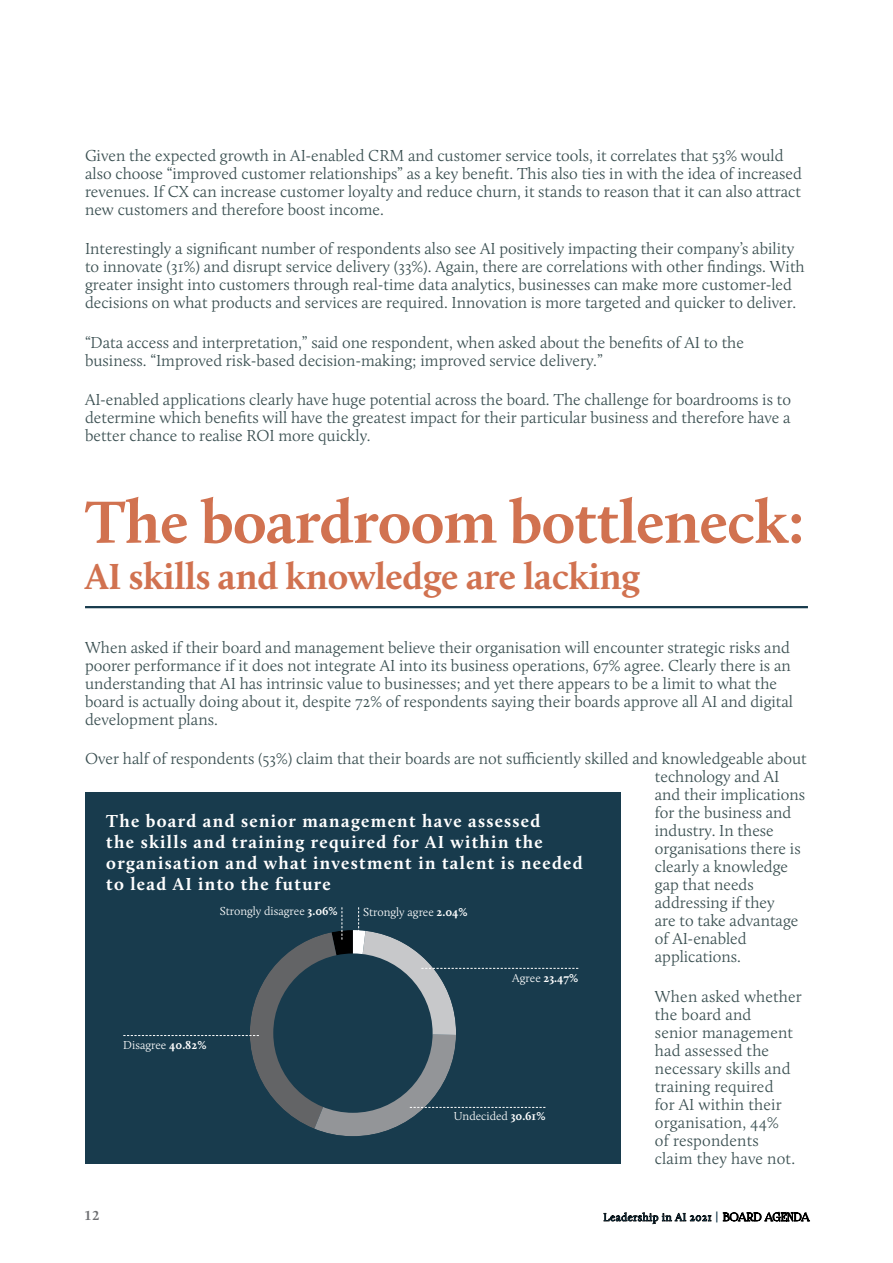
<style>
.page{position:relative;width:893px;height:1263px;background:#fff}
.page>*{position:absolute;margin:0;border:0;box-sizing:border-box;transform-origin:0 0}
.Section_head{font:700 61.5px "Calluna";letter-spacing:-.01em;color:#d17250}
.Section_head-2{font:700 37.5px "Calluna";letter-spacing:-.01em;color:#d17250}
.CBJ_-_Feature_Quote{font:700 18px/21px "Calluna";letter-spacing:.07em;color:#fff}
.CBJ_-_Body_Copy_FO_N{font:300 16.5px/18px "Calluna";color:#3a4f51}
.t1{font:700 13.5px "Calluna";color:#6d6e71}
.CBJ_-_Feature_Standf{font:300 12px "Calluna";color:#fff}
.CBJ_-_Feature_Standf-2{font:700 12px "Calluna";color:#fff}
.t2{font:300 11.25px "Calluna";letter-spacing:.04em;color:#183b4d}
.s1{font-weight:700}
.s2{font-weight:300}
.s3{font-family:"Gotham Narrow";font-weight:500;font-size:12px}
.s4{font-family:"Foglihten No 06";font-weight:400;color:#000}
</style>
<div class="page">
<svg style="left:604px;top:1212px;width:107px;height:12px"></svg>
<svg style="left:723px;top:1211px;width:87px;height:10px"></svg>
<div style="left:85px;top:792px;width:536px;height:372px;background:#183b4d"></div>
<hr style="left:85px;top:606px;width:723px;height:2px;background:#183b4d">
<svg style="left:123px;top:907px;width:455px;height:229px"></svg>
<p class="CBJ_-_Body_Copy_FO_N" style="left:85px;top:147px;width:718px">Given the expected growth in AI-enabled CRM and customer service tools, it correlates that 53% would also choose “improved customer relationships” as a key benefit. This also ties in with the idea of increased revenues. If CX can increase customer loyalty and reduce churn, it stands to reason that it can also attract new customers and therefore boost income.</p>
<p class="CBJ_-_Body_Copy_FO_N" style="left:85px;top:240px;width:721px">Interestingly a significant number of respondents also see AI positively impacting their company’s ability to innovate (31%) and disrupt service delivery (33%). Again, there are correlations with other findings. With greater insight into customers through real-time data analytics, businesses can make more customer-led decisions on what products and services are required. Innovation is more targeted and quicker to deliver.</p>
<p class="CBJ_-_Body_Copy_FO_N" style="left:85px;top:333px;width:660px">“Data access and interpretation,” said one respondent, when asked about the benefits of AI to the business. “Improved risk-based decision-making; improved service delivery.”</p>
<p class="CBJ_-_Body_Copy_FO_N" style="left:85px;top:390px;width:707px;text-align:justify">AI-enabled applications clearly have huge potential across the board. The challenge for boardrooms is to determine which benefits will have the greatest impact for their particular business and therefore have a better chance to realise ROI more quickly.</p>
<p class="Section_head" style="left:85px;top:484px;width:721px">The boardroom bottleneck:</p>
<p class="Section_head-2" style="left:85px;top:553px;width:557px">AI skills and knowledge are lacking</p>
<p class="CBJ_-_Body_Copy_FO_N" style="left:85px;top:638px;width:710px">When asked if their board and management believe their organisation will encounter strategic risks and poorer performance if it does not integrate AI into its business operations, 67% agree. Clearly there is an understanding that AI has intrinsic value to businesses; and yet there appears to be a limit to what the board is actually doing about it, despite 72% of respondents saying their boards approve all AI and digital development plans.</p>
<p class="CBJ_-_Body_Copy_FO_N" style="left:655px;top:750px;width:153px;text-indent:-570px">Over half of respondents (53%) claim that their boards are not sufficiently skilled and knowledgeable about technology and AI and their implications for the business and industry. In these organisations there is clearly a knowledge gap that needs addressing if they<br>are to take advantage of AI-enabled applications.</p>
<p class="CBJ_-_Body_Copy_FO_N" style="left:655px;top:987px;width:149px">When asked whether the board and<br>senior management had assessed the necessary skills and training required<br>for AI within their organisation, 44%<br>of respondents<br>claim they have not.</p>
<p class="CBJ_-_Feature_Quote" style="left:106px;top:810px;width:478px">The board and senior management have assessed<br>the skills and training required for AI within the organisation and what investment in talent is needed to lead AI into the future</p>
<p class="CBJ_-_Feature_Standf" style="left:363px;top:905px;width:106px">Strongly agree <span class="s1">2.04%</span></p>
<p class="CBJ_-_Feature_Standf" style="left:220px;top:904px;width:119px">Strongly disagree <span class="s1">3.06%</span></p>
<p class="CBJ_-_Feature_Standf-2" style="left:512px;top:970px;width:68px"><span class="s2">Agree</span> 23.47%</p>
<p class="CBJ_-_Feature_Standf" style="left:123px;top:1037px;width:85px">Disagree <span class="s1">40.82%</span></p>
<p class="CBJ_-_Feature_Standf" style="left:454px;top:1109px;width:93px">Undecided <span class="s1">30.61%</span></p>
<p class="t1" style="left:85px;top:1207px;width:16px">12</p>
<p class="t2" style="left:603px;top:1210px;width:208px">Leadership in AI 2021 <span class="s3">|</span> <span class="s4">BOARD AGENDA</span></p>
</div>
